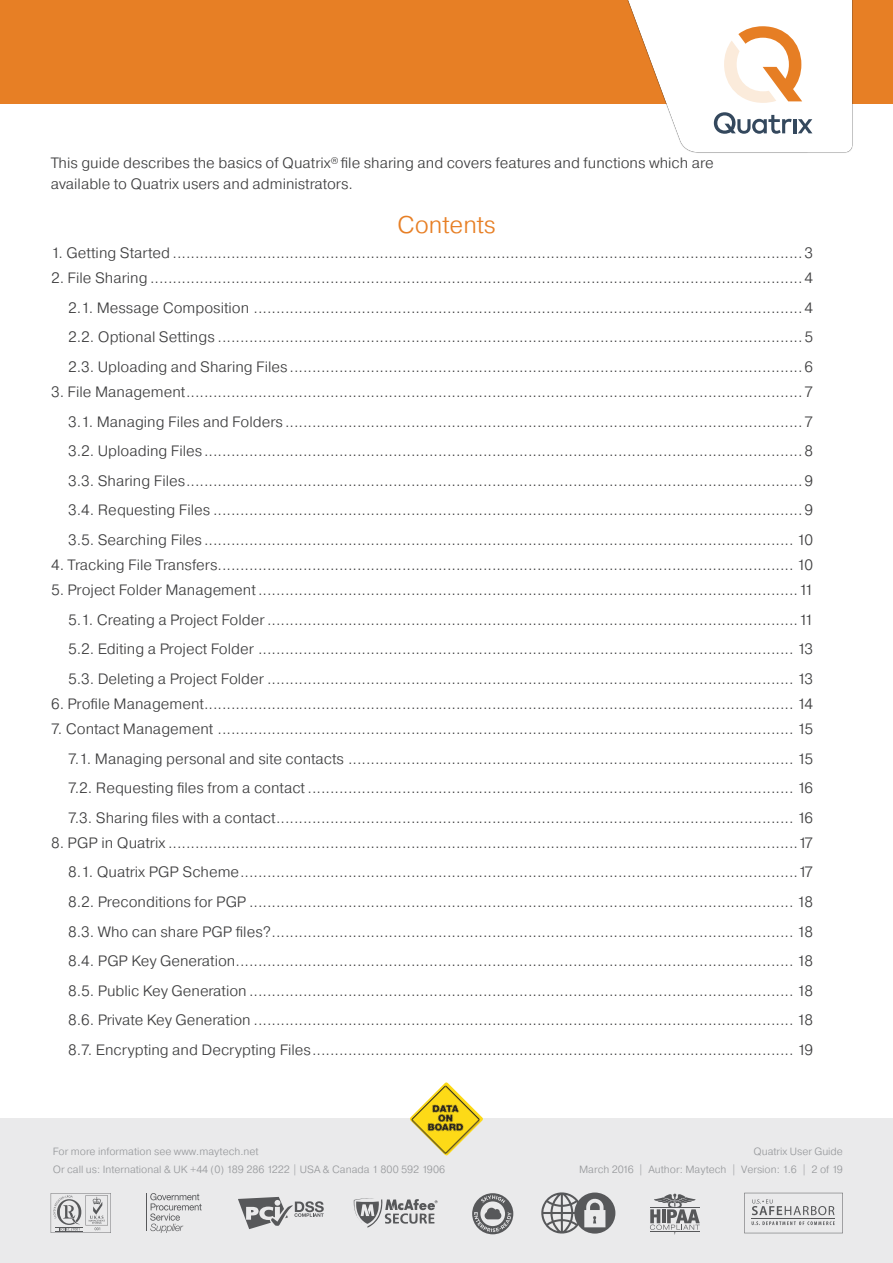
<style>
.page{position:relative;width:893px;height:1263px;background:#fff}
.page>*{position:absolute;margin:0;border:0;box-sizing:border-box;transform-origin:0 0}
.TOC_Word{font:300 24px "Pragmatica";color:#e77f25}
.Normal_Body_Copy_2{font:300 15px "Pragmatica";color:#3e3e3f}
.Normal_Body_Copy_3{font:300 15px "Pragmatica";color:#3e3e3f}
.Normal_Body_Copy{font:300 15px/21px "Pragmatica";color:#3e3e3f}
.Footer_1{font:300 10.5px "Pragmatica";color:#97999c}
.Footer_2{font:300 10.5px "Pragmatica";color:#97999c}
</style>
<div class="page">
<div style="left:0;top:1119px;width:893px;height:144px;background:#eaeaeb"></div>
<img style="left:409px;top:1082px;width:75px;height:74px">
<svg style="left:541px;top:1192px;width:74px;height:41px"></svg>
<svg style="left:744px;top:1193px;width:99px;height:40px"></svg>
<hr style="left:752px;top:1218px;width:83px;height:1px;background:#57585a">
<svg style="left:472px;top:1193px;width:41px;height:41px"></svg>
<hr style="left:146px;top:1193px;width:1px;height:38px;background:#57585a">
<svg style="left:150px;top:1193px;width:52px;height:40px"></svg>
<svg style="left:51px;top:1193px;width:60px;height:40px"></svg>
<svg style="left:238px;top:1197px;width:86px;height:32px"></svg>
<svg style="left:354px;top:1198px;width:84px;height:30px"></svg>
<svg style="left:650px;top:1193px;width:50px;height:42px"></svg>
<div style="left:0;top:0;width:893px;height:104px;background:#e77f25"></div>
<img style="left:627px;top:0;width:226px;height:153px">
<svg style="left:714px;top:112px;width:78px;height:22px"></svg>
<hr style="left:793px;top:119px;width:3px;height:14px;background:#34485d">
<svg style="left:798px;top:119px;width:14px;height:14px"></svg>
<svg style="left:724px;top:26px;width:78px;height:77px"></svg>
<p class="Normal_Body_Copy" style="left:51px;top:152px;width:665px">This guide describes the basics of Quatrix<sup>®</sup> file sharing and covers features and functions which are available to Quatrix users and administrators.</p>
<p class="TOC_Word" style="left:397px;top:209px;width:100px">Contents</p>
<p class="Normal_Body_Copy_3" style="left:51px;top:243px;width:764px">1. Getting Started ............................................................................................................................................3</p>
<p class="Normal_Body_Copy_3" style="left:51px;top:269px;width:764px">2. File Sharing .................................................................................................................................................4</p>
<p class="Normal_Body_Copy_2" style="left:68px;top:298px;width:746px">2.1. Message Composition ..........................................................................................................................4</p>
<p class="Normal_Body_Copy_2" style="left:68px;top:328px;width:746px">2.2. Optional Settings ..................................................................................................................................5</p>
<p class="Normal_Body_Copy_2" style="left:68px;top:357px;width:746px">2.3. Uploading and Sharing Files ..................................................................................................................6</p>
<p class="Normal_Body_Copy_3" style="left:51px;top:382px;width:764px">3. File Management.........................................................................................................................................7</p>
<p class="Normal_Body_Copy_2" style="left:68px;top:412px;width:746px">3.1. Managing Files and Folders ...................................................................................................................7</p>
<p class="Normal_Body_Copy_2" style="left:68px;top:441px;width:746px">3.2. Uploading Files.....................................................................................................................................8</p>
<p class="Normal_Body_Copy_2" style="left:68px;top:471px;width:746px">3.3. Sharing Files.........................................................................................................................................9</p>
<p class="Normal_Body_Copy_2" style="left:68px;top:500px;width:746px">3.4. Requesting Files ...................................................................................................................................9</p>
<p class="Normal_Body_Copy_2" style="left:68px;top:530px;width:746px">3.5. Searching Files ................................................................................................................................... 10</p>
<p class="Normal_Body_Copy_3" style="left:51px;top:555px;width:764px">4. Tracking File Transfers................................................................................................................................ 10</p>
<p class="Normal_Body_Copy_3" style="left:51px;top:580px;width:764px">5. Project Folder Management ........................................................................................................................11</p>
<p class="Normal_Body_Copy_2" style="left:68px;top:610px;width:746px">5.1. Creating a Project Folder ......................................................................................................................11</p>
<p class="Normal_Body_Copy_2" style="left:68px;top:639px;width:746px">5.2. Editing a Project Folder ....................................................................................................................... 13</p>
<p class="Normal_Body_Copy_2" style="left:68px;top:669px;width:746px">5.3. Deleting a Project Folder ..................................................................................................................... 13</p>
<p class="Normal_Body_Copy_3" style="left:51px;top:694px;width:764px">6. Profile Management................................................................................................................................... 14</p>
<p class="Normal_Body_Copy_3" style="left:51px;top:719px;width:764px">7. Contact Management ................................................................................................................................ 15</p>
<p class="Normal_Body_Copy_2" style="left:68px;top:749px;width:746px">7.1. Managing personal and site contacts ................................................................................................... 15</p>
<p class="Normal_Body_Copy_2" style="left:68px;top:778px;width:746px">7.2. Requesting files from a contact ............................................................................................................ 16</p>
<p class="Normal_Body_Copy_2" style="left:68px;top:808px;width:746px">7.3. Sharing files with a contact................................................................................................................... 16</p>
<p class="Normal_Body_Copy_3" style="left:51px;top:833px;width:764px">8. PGP in Quatrix ............................................................................................................................................17</p>
<p class="Normal_Body_Copy_2" style="left:68px;top:863px;width:746px">8.1. Quatrix PGP Scheme............................................................................................................................17</p>
<p class="Normal_Body_Copy_2" style="left:68px;top:892px;width:746px">8.2. Preconditions for PGP ......................................................................................................................... 18</p>
<p class="Normal_Body_Copy_2" style="left:68px;top:922px;width:746px">8.3. Who can share PGP files?.................................................................................................................... 18</p>
<p class="Normal_Body_Copy_2" style="left:68px;top:951px;width:746px">8.4. PGP Key Generation............................................................................................................................ 18</p>
<p class="Normal_Body_Copy_2" style="left:68px;top:981px;width:746px">8.5. Public Key Generation ......................................................................................................................... 18</p>
<p class="Normal_Body_Copy_2" style="left:68px;top:1010px;width:746px">8.6. Private Key Generation ........................................................................................................................ 18</p>
<p class="Normal_Body_Copy_2" style="left:68px;top:1040px;width:746px">8.7. Encrypting and Decrypting Files........................................................................................................... 19</p>
<p class="Footer_1" style="left:53px;top:1144px;width:207px">For more information see www.maytech.net</p>
<p class="Footer_1" style="left:53px;top:1162px;width:394px">Or call us: International &amp; UK +44 (0) 189 286 1222 | USA &amp; Canada 1 800 592 1906</p>
<p class="Footer_2" style="left:753px;top:1144px;width:91px">Quatrix User Guide</p>
<p class="Footer_2" style="left:579px;top:1162px;width:265px">March 2016 | Author: Maytech | Version: 1.6 | 2 of 19</p>
</div>
